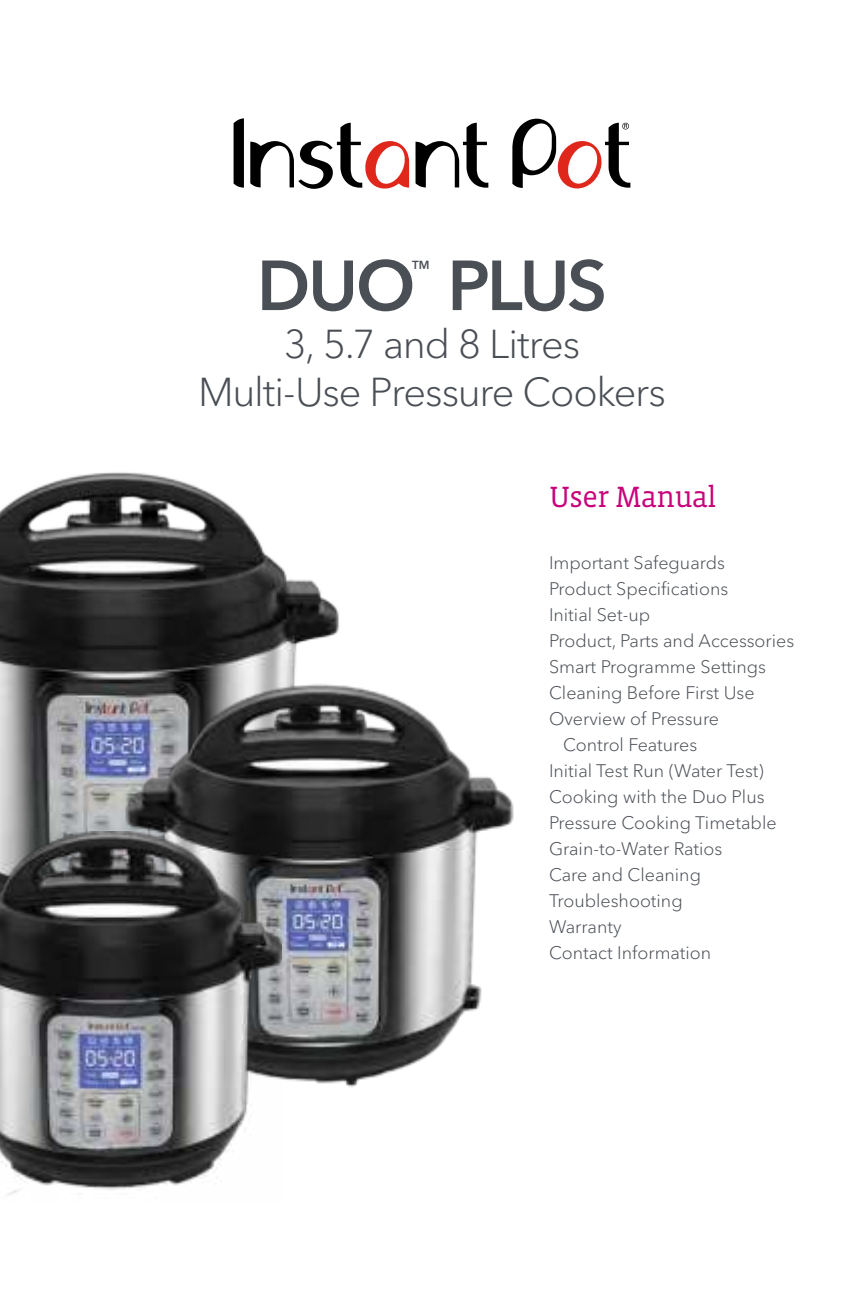
<style>
.page{position:relative;width:864px;height:1296px;background:#fff}
.page>*{position:absolute;margin:0;border:0;box-sizing:border-box;transform-origin:0 0}
.t1{font:600 70px "Avenir Next LT Pro";letter-spacing:-.04em;color:#4a4f55}
.t2{font:300 40px/48px "Avenir Next LT Pro";letter-spacing:-.03em;color:#4a4f55;text-align:center}
.t3{font:30px "Vista Slab OTCE";letter-spacing:-.025em;color:#c9007b}
.t4{font:300 18px "Avenir Next LT Pro";color:#4a4f55}
.t5{font:600 11.6px "Avenir Next LT Pro";color:#4a4f55}
</style>
<div class="page">
<img style="left:0;top:472px;width:339px;height:359px">
<img style="left:116px;top:676px;width:398px;height:412px">
<img style="left:0;top:831px;width:282px;height:364px">
<svg style="left:234px;top:118px;width:10px;height:70px"></svg>
<svg style="left:250px;top:123px;width:159px;height:66px"></svg>
<svg style="left:416px;top:123px;width:72px;height:65px"></svg>
<svg style="left:512px;top:119px;width:118px;height:70px"></svg>
<h1 class="t1" style="left:257px;top:257px;width:160px">DUO</h1>
<p class="t5" style="left:412px;top:261px;width:19px">TM</p>
<h1 class="t1" style="left:447px;top:257px;width:161px">PLUS</h1>
<h2 class="t2" style="left:198px;top:324px;width:469px">3, 5.7 and 8 Litres<br>Multi-Use Pressure Cookers</h2>
<h3 class="t3" style="left:549px;top:485px;width:169px">User Manual</h3>
<p class="t4" style="left:549px;top:555px;width:177px">Important Safeguards</p>
<p class="t4" style="left:549px;top:578px;width:181px">Product Specifications</p>
<p class="t4" style="left:549px;top:607px;width:103px">Initial Set-up</p>
<p class="t4" style="left:549px;top:633px;width:247px">Product, Parts and Accessories</p>
<p class="t4" style="left:549px;top:659px;width:219px">Smart Programme Settings</p>
<p class="t4" style="left:549px;top:685px;width:207px">Cleaning Before First Use</p>
<p class="t4" style="left:549px;top:711px;width:172px">Overview of Pressure</p>
<p class="t4" style="left:563px;top:737px;width:136px">Control Features</p>
<p class="t4" style="left:549px;top:763px;width:216px">Initial Test Run (Water Test)</p>
<p class="t4" style="left:549px;top:789px;width:217px">Cooking with the Duo Plus</p>
<p class="t4" style="left:549px;top:815px;width:229px">Pressure Cooking Timetable</p>
<p class="t4" style="left:549px;top:841px;width:175px">Grain-to-Water Ratios</p>
<p class="t4" style="left:549px;top:867px;width:154px">Care and Cleaning</p>
<p class="t4" style="left:549px;top:893px;width:135px">Troubleshooting</p>
<p class="t4" style="left:549px;top:919px;width:74px">Warranty</p>
<p class="t4" style="left:549px;top:945px;width:164px">Contact Information</p>
</div>
